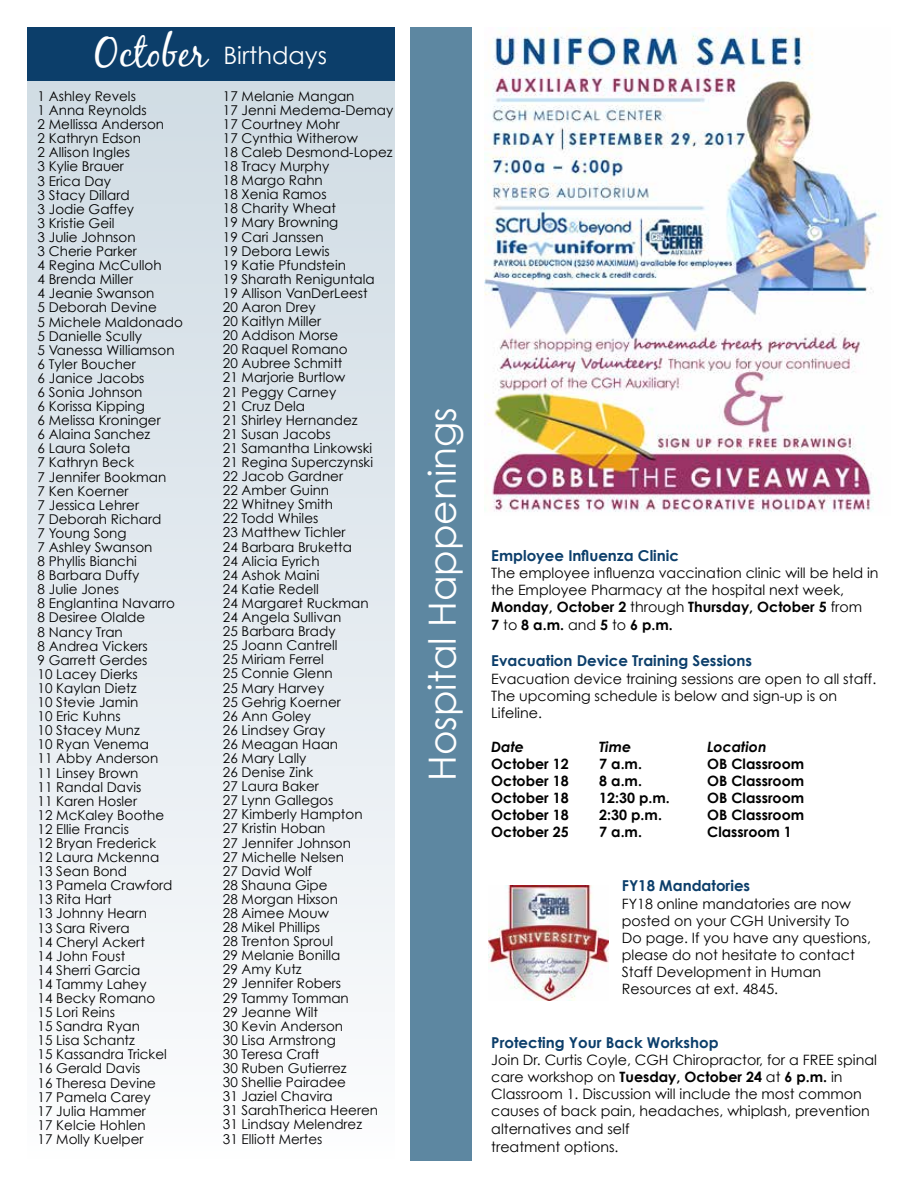
<style>
.page{position:relative;width:918px;height:1188px;background:#fff}
.page>*{position:absolute;margin:0;border:0;box-sizing:border-box;transform-origin:0 0}
.t1{font:37.5px "Century Gothic";color:#fff}
.t2{font:24px "Century Gothic";color:#fff}
.t3{font:700 15px "Century Gothic";color:#0c3e6a}
.t4{font:14.25px/17.1px "Century Gothic";color:#000}
.t5{font:700 14.25px "Century Gothic";color:#000}
.t6{font:italic 700 14.25px "Century Gothic";color:#000}
.t7{font:13.5px/14.1px "Century Gothic";color:#000}
.s1{font-family:"Black Jack";font-size:40.5px}
.s2{font-weight:700}
</style>
<div class="page">
<img style="left:485px;top:27px;width:397px;height:485px">
<img style="left:489px;top:886px;width:119px;height:115px">
<div style="left:411px;top:27px;width:61px;height:1134px;background:#5d87a1"></div>
<div style="left:27px;top:27px;width:368px;height:1134px;background:linear-gradient(to bottom,#cddae2,#fbfcfd)"></div>
<div style="left:27px;top:27px;width:368px;height:54px;background:#0c3e6a"></div>
<h2 class="t2" style="left:95px;top:41px;width:234px"><span class="s1">October</span> Birthdays</h2>
<p class="t7" style="left:38px;top:89px;width:147px">1 Ashley Revels<br>1 Anna Reynolds<br>2 Mellissa Anderson<br>2 Kathryn Edson<br>2 Allison Ingles<br>3 Kylie Brauer<br>3 Erica Day<br>3 Stacy Dillard<br>3 Jodie Gaffey<br>3 Kristie Geil<br>3 Julie Johnson<br>3 Cherie Parker<br>4 Regina McCulloh<br>4 Brenda Miller<br>4 Jeanie Swanson<br>5 Deborah Devine<br>5 Michele Maldonado<br>5 Danielle Scully<br>5 Vanessa Williamson<br>6 Tyler Boucher<br>6 Janice Jacobs<br>6 Sonia Johnson<br>6 Korissa Kipping<br>6 Melissa Kroninger<br>6 Alaina Sanchez<br>6 Laura Soleta<br>7 Kathryn Beck<br>7 Jennifer Bookman<br>7 Ken Koerner<br>7 Jessica Lehrer<br>7 Deborah Richard<br>7 Young Song<br>7 Ashley Swanson<br>8 Phyllis Bianchi<br>8 Barbara Duffy<br>8 Julie Jones<br>8 Englantina Navarro<br>8 Desiree Olalde<br>8 Nancy Tran<br>8 Andrea Vickers<br>9 Garrett Gerdes<br>10 Lacey Dierks<br>10 Kaylan Dietz<br>10 Stevie Jamin<br>10 Eric Kuhns<br>10 Stacey Munz<br>10 Ryan Venema<br>11 Abby Anderson<br>11 Linsey Brown<br>11 Randal Davis<br>11 Karen Hosler<br>12 McKaley Boothe<br>12 Ellie Francis<br>12 Bryan Frederick<br>12 Laura Mckenna<br>13 Sean Bond<br>13 Pamela Crawford<br>13 Rita Hart<br>13 Johnny Hearn<br>13 Sara Rivera<br>14 Cheryl Ackert<br>14 John Foust<br>14 Sherri Garcia<br>14 Tammy Lahey<br>14 Becky Romano<br>15 Lori Reins<br>15 Sandra Ryan<br>15 Lisa Schantz<br>15 Kassandra Trickel<br>16 Gerald Davis<br>16 Theresa Devine<br>17 Pamela Carey<br>17 Julia Hammer<br>17 Kelcie Hohlen<br>17 Molly Kuelper</p>
<p class="t7" style="left:223px;top:88px;width:172px">17 Melanie Mangan<br>17 Jenni Medema-Demay<br>17 Courtney Mohr<br>17 Cynthia Witherow<br>18 Caleb Desmond-Lopez<br>18 Tracy Murphy<br>18 Margo Rahn<br>18 Xenia Ramos<br>18 Charity Wheat<br>19 Mary Browning<br>19 Cari Janssen<br>19 Debora Lewis<br>19 Katie Pfundstein<br>19 Sharath Reniguntala<br>19 Allison VanDerLeest<br>20 Aaron Drey<br>20 Kaitlyn Miller<br>20 Addison Morse<br>20 Raquel Romano<br>20 Aubree Schmitt<br>21 Marjorie Burtlow<br>21 Peggy Carney<br>21 Cruz Dela<br>21 Shirley Hernandez<br>21 Susan Jacobs<br>21 Samantha Linkowski<br>21 Regina Superczynski<br>22 Jacob Gardner<br>22 Amber Guinn<br>22 Whitney Smith<br>22 Todd Whiles<br>23 Matthew Tichler<br>24 Barbara Bruketta<br>24 Alicia Eyrich<br>24 Ashok Maini<br>24 Katie Redell<br>24 Margaret Ruckman<br>24 Angela Sullivan<br>25 Barbara Brady<br>25 Joann Cantrell<br>25 Miriam Ferrel<br>25 Connie Glenn<br>25 Mary Harvey<br>25 Gehrig Koerner<br>26 Ann Goley<br>26 Lindsey Gray<br>26 Meagan Haan<br>26 Mary Lally<br>26 Denise Zink<br>27 Laura Baker<br>27 Lynn Gallegos<br>27 Kimberly Hampton<br>27 Kristin Hoban<br>27 Jennifer Johnson<br>27 Michelle Nelsen<br>27 David Wolf<br>28 Shauna Gipe<br>28 Morgan Hixson<br>28 Aimee Mouw<br>28 Mikel Phillips<br>28 Trenton Sproul<br>29 Melanie Bonilla<br>29 Amy Kutz<br>29 Jennifer Robers<br>29 Tammy Tomman<br>29 Jeanne Wilt<br>30 Kevin Anderson<br>30 Lisa Armstrong<br>30 Teresa Craft<br>30 Ruben Gutierrez<br>30 Shellie Pairadee<br>31 Jaziel Chavira<br>31 SarahTherica Heeren<br>31 Lindsay Melendrez<br>31 Elliott Mertes</p>
<h1 class="t1" style="left:419px;top:781px;width:375px;rotate:-90deg">Hospital Happenings</h1>
<p class="t3" style="left:491px;top:546px;width:189px">Employee Influenza Clinic</p>
<p class="t4" style="left:491px;top:564px;width:389px">The employee influenza vaccination clinic will be held in the Employee Pharmacy at the hospital next week, <span class="s2">Monday, October 2</span> through <span class="s2">Thursday, October 5</span> from<br><span class="s2">7</span> to <span class="s2">8 a.m.</span> and <span class="s2">5</span> to <span class="s2">6 p.m.</span></p>
<p class="t3" style="left:491px;top:652px;width:262px">Evacuation Device Training Sessions</p>
<p class="t4" style="left:491px;top:670px;width:387px">Evacuation device training sessions are open to all staff.<br>The upcoming schedule is below and sign-up is on<br>Lifeline.</p>
<p class="t6" style="left:491px;top:738px;width:34px">Date</p>
<p class="t6" style="left:599px;top:738px;width:33px">Time</p>
<p class="t6" style="left:707px;top:738px;width:61px">Location</p>
<p class="t5" style="left:491px;top:755px;width:79px">October 12</p>
<p class="t5" style="left:599px;top:755px;width:44px">7 a.m.</p>
<p class="t5" style="left:707px;top:755px;width:98px">OB Classroom</p>
<p class="t5" style="left:491px;top:772px;width:79px">October 18</p>
<p class="t5" style="left:599px;top:772px;width:44px">8 a.m.</p>
<p class="t5" style="left:707px;top:772px;width:98px">OB Classroom</p>
<p class="t5" style="left:491px;top:789px;width:79px">October 18</p>
<p class="t5" style="left:599px;top:789px;width:72px">12:30 p.m.</p>
<p class="t5" style="left:707px;top:789px;width:98px">OB Classroom</p>
<p class="t5" style="left:491px;top:806px;width:79px">October 18</p>
<p class="t5" style="left:599px;top:806px;width:64px">2:30 p.m.</p>
<p class="t5" style="left:707px;top:806px;width:98px">OB Classroom</p>
<p class="t5" style="left:491px;top:823px;width:79px">October 25</p>
<p class="t5" style="left:599px;top:823px;width:44px">7 a.m.</p>
<p class="t5" style="left:707px;top:823px;width:86px">Classroom 1</p>
<p class="t3" style="left:622px;top:877px;width:130px">FY18 Mandatories</p>
<p class="t4" style="left:622px;top:895px;width:251px">FY18 online mandatories are now posted on your CGH University To<br>Do page. If you have any questions, please do not hesitate to contact<br>Staff Development in Human<br>Resources at ext. 4845.</p>
<p class="t3" style="left:491px;top:1033px;width:229px">Protecting Your Back Workshop</p>
<p class="t4" style="left:491px;top:1051px;width:387px">Join Dr. Curtis Coyle, CGH Chiropractor, for a FREE spinal care workshop on <span class="s2">Tuesday, October 24</span> at <span class="s2">6 p.m.</span> in Classroom 1. Discussion will include the most common causes of back pain, headaches, whiplash, prevention alternatives and self<br>treatment options.</p>
</div>
